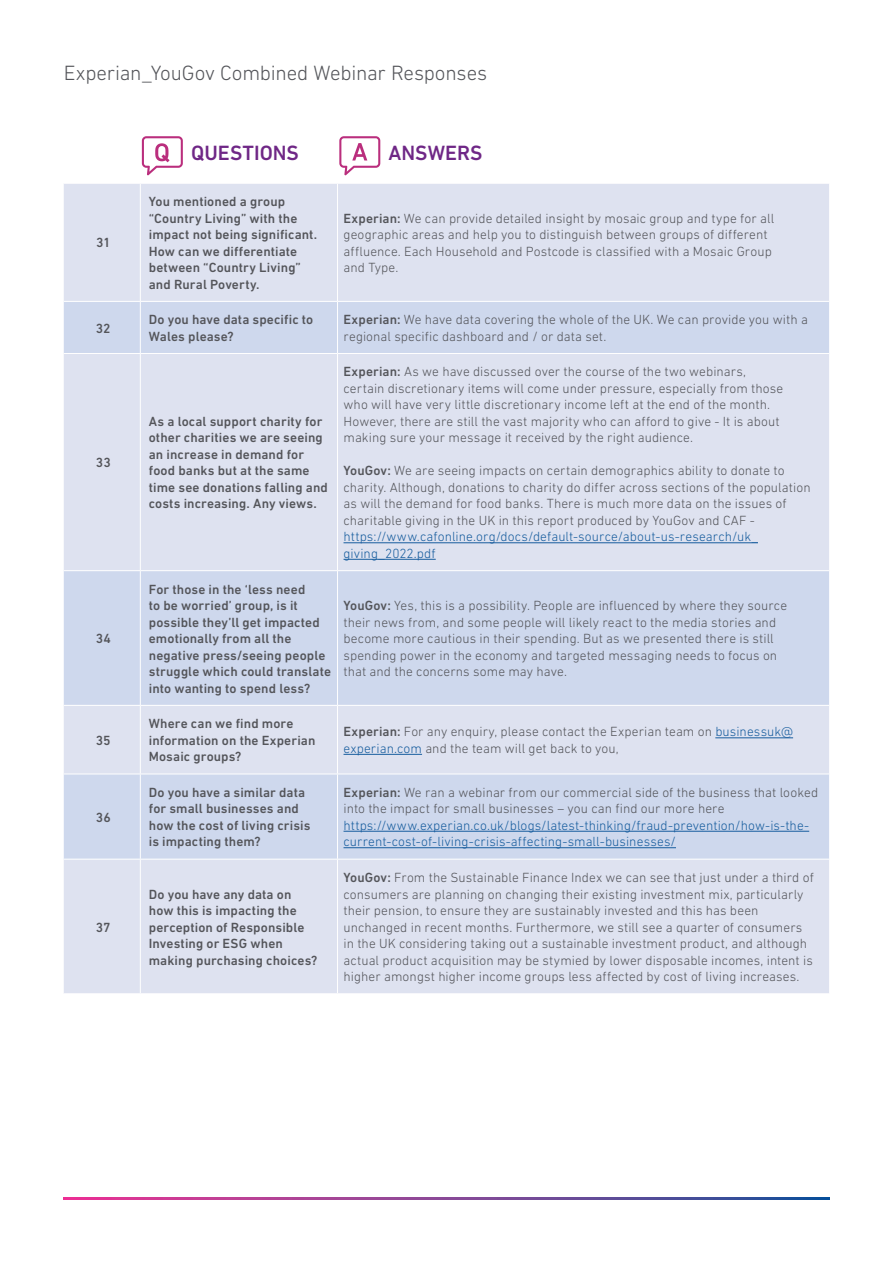
<style>
.page{position:relative;width:893px;height:1263px;background:#fff}
.page>*{position:absolute;margin:0;border:0;box-sizing:border-box;transform-origin:0 0}
.t1{font:300 21px "DIN Next W1 G";letter-spacing:-.01em;color:#54555a}
.t2{font:500 21px "DIN Next W1 G";color:#6f2786}
.Cell_Body_9_11{font:300 13.5px/16.5px "DIN Next W1 G";letter-spacing:.005em;color:#54555a}
.Cell_Body_9_11-2{font:500 13.5px/16.5px "DIN Next W1 G";letter-spacing:.01em;color:#54555a}
.Cell_Body_9_11-3{font:300 13.5px/16.5px "DIN Next W1 G";letter-spacing:.005em;color:#175d9e}
.s1{font-weight:500}
.s2{color:#175d9e}
.s3{font-weight:500;color:#54555a}
.s4{color:#54555a}
</style>
<div class="page">
<svg style="left:64px;top:1198px;width:765px;height:1px"></svg>
<svg style="left:142px;top:136px;width:41px;height:39px"></svg>
<svg style="left:339px;top:136px;width:41px;height:39px"></svg>
<div style="left:64px;top:184px;width:765px;height:809px;background:#dee2f0"></div>
<svg style="left:64px;top:302px;width:765px;height:557px;background:#d6ddee"></svg>
<hr style="left:140px;top:184px;width:1px;height:117px;background:#fff">
<hr style="left:337px;top:184px;width:1px;height:117px;background:#fff">
<hr style="left:64px;top:301px;width:76px;height:1px;background:#fff">
<hr style="left:140px;top:301px;width:198px;height:1px;background:#fff">
<hr style="left:140px;top:302px;width:1px;height:51px;background:#fff">
<hr style="left:338px;top:301px;width:491px;height:1px;background:#fff">
<hr style="left:337px;top:302px;width:1px;height:51px;background:#fff">
<hr style="left:64px;top:353px;width:76px;height:1px;background:#fff">
<hr style="left:140px;top:353px;width:198px;height:1px;background:#fff">
<hr style="left:140px;top:354px;width:1px;height:216px;background:#fff">
<hr style="left:338px;top:353px;width:491px;height:1px;background:#fff">
<hr style="left:337px;top:354px;width:1px;height:216px;background:#fff">
<hr style="left:64px;top:570px;width:76px;height:1px;background:#fff">
<hr style="left:140px;top:570px;width:198px;height:1px;background:#fff">
<hr style="left:140px;top:571px;width:1px;height:134px;background:#fff">
<hr style="left:338px;top:570px;width:491px;height:1px;background:#fff">
<hr style="left:337px;top:571px;width:1px;height:134px;background:#fff">
<hr style="left:64px;top:705px;width:76px;height:1px;background:#fff">
<hr style="left:140px;top:705px;width:198px;height:1px;background:#fff">
<hr style="left:140px;top:706px;width:1px;height:68px;background:#fff">
<hr style="left:338px;top:705px;width:491px;height:1px;background:#fff">
<hr style="left:337px;top:706px;width:1px;height:68px;background:#fff">
<hr style="left:64px;top:774px;width:76px;height:1px;background:#fff">
<hr style="left:140px;top:774px;width:198px;height:1px;background:#fff">
<hr style="left:140px;top:774px;width:1px;height:85px;background:#fff">
<hr style="left:338px;top:774px;width:491px;height:1px;background:#fff">
<hr style="left:337px;top:774px;width:1px;height:85px;background:#fff">
<hr style="left:64px;top:859px;width:76px;height:1px;background:#fff">
<hr style="left:140px;top:859px;width:198px;height:1px;background:#fff">
<hr style="left:140px;top:859px;width:1px;height:134px;background:#fff">
<hr style="left:338px;top:859px;width:491px;height:1px;background:#fff">
<hr style="left:337px;top:859px;width:1px;height:134px;background:#fff">
<hr style="left:344px;top:542px;width:414px;height:1px;background:#175d9e">
<hr style="left:344px;top:559px;width:92px;height:1px;background:#175d9e">
<hr style="left:715px;top:737px;width:78px;height:1px;background:#175d9e">
<hr style="left:344px;top:754px;width:78px;height:1px;background:#175d9e">
<hr style="left:344px;top:831px;width:465px;height:1px;background:#175d9e">
<hr style="left:344px;top:847px;width:332px;height:1px;background:#175d9e">
<h1 class="t1" style="left:64px;top:60px;width:425px">Experian_YouGov Combined Webinar Responses</h1>
<p class="Cell_Body_9_11-2" style="left:96px;top:234px;width:16px">31</p>
<h1 class="t2" style="left:191px;top:141px;width:109px">QUESTIONS</h1>
<h1 class="t2" style="left:388px;top:141px;width:96px">ANSWERS</h1>
<p class="Cell_Body_9_11-2" style="left:149px;top:193px;width:170px">You mentioned a group “Country Living” with the impact not being significant.<br>How can we differentiate between “Country Living” and Rural Poverty.</p>
<p class="Cell_Body_9_11" style="left:344px;top:210px;width:432px"><span class="s1">Experian:</span> We can provide detailed insight by mosaic group and type for all geographic areas and help you to distinguish between groups of different affluence. Each Household and Postcode is classified with a Mosaic Group and Type.</p>
<p class="Cell_Body_9_11-2" style="left:96px;top:320px;width:16px">32</p>
<p class="Cell_Body_9_11-2" style="left:149px;top:311px;width:166px">Do you have data specific to<br>Wales please?</p>
<p class="Cell_Body_9_11" style="left:344px;top:311px;width:466px"><span class="s1">Experian:</span> We have data covering the whole of the UK. We can provide you with a regional specific dashboard and / or data set.</p>
<p class="Cell_Body_9_11-2" style="left:96px;top:454px;width:16px">33</p>
<p class="Cell_Body_9_11-2" style="left:96px;top:630px;width:16px">34</p>
<p class="Cell_Body_9_11-2" style="left:96px;top:732px;width:16px">35</p>
<p class="Cell_Body_9_11-2" style="left:96px;top:809px;width:16px">36</p>
<p class="Cell_Body_9_11-2" style="left:96px;top:918px;width:16px">37</p>
<p class="Cell_Body_9_11-2" style="left:149px;top:413px;width:181px">As a local support charity for other charities we are seeing an increase in demand for food banks but at the same time see donations falling and costs increasing. Any views.</p>
<p class="Cell_Body_9_11-2" style="left:149px;top:581px;width:184px">For those in the ‘less need<br>to be worried’ group, is it possible they’ll get impacted emotionally from all the negative press/seeing people struggle which could translate into wanting to spend less?</p>
<p class="Cell_Body_9_11" style="left:344px;top:363px;width:441px"><span class="s1">Experian:</span> As we have discussed over the course of the two webinars, certain discretionary items will come under pressure, especially from those who will have very little discretionary income left at the end of the month.<br>However, there are still the vast majority who can afford to give - It is about making sure your message it received by the right audience.</p>
<p class="Cell_Body_9_11" style="left:344px;top:462px;width:469px"><span class="s1">YouGov:</span> We are seeing impacts on certain demographics ability to donate to charity. Although, donations to charity do differ across sections of the population as will the demand for food banks. There is much more data on the issues of charitable giving in the UK in this report produced by YouGov and CAF - <span class="s2">https://www.cafonline.org/docs/default-source/about-us-research/uk_ giving_2022.pdf</span></p>
<p class="Cell_Body_9_11" style="left:344px;top:597px;width:445px"><span class="s1">YouGov:</span> Yes, this is a possibility. People are influenced by where they source their news from, and some people will likely react to the media stories and become more cautious in their spending. But as we presented there is still spending power in the economy and targeted messaging needs to focus on that and the concerns some may have.</p>
<p class="Cell_Body_9_11-2" style="left:149px;top:715px;width:168px">Where can we find more information on the Experian<br>Mosaic groups?</p>
<p class="Cell_Body_9_11" style="left:344px;top:723px;width:451px"><span class="s1">Experian:</span> For any enquiry, please contact the Experian team on <span class="s2">businessuk@ experian.com</span> and the team will get back to you,</p>
<p class="Cell_Body_9_11-2" style="left:149px;top:784px;width:163px">Do you have a similar data for small businesses and how the cost of living crisis is impacting them?</p>
<p class="Cell_Body_9_11-3" style="left:344px;top:784px;width:476px"><span class="s3">Experian:</span> <span class="s4">We ran a webinar from our commercial side of the business that looked into the impact for small businesses – you can find our more here </span>https://www.experian.co.uk/blogs/latest-thinking/fraud-prevention/how-is-the&shy;current-cost-of-living-crisis-affecting-small-businesses/</p>
<p class="Cell_Body_9_11-2" style="left:149px;top:885px;width:170px">Do you have any data on how this is impacting the perception of Responsible<br>Investing or ESG when making purchasing choices?</p>
<p class="Cell_Body_9_11" style="left:344px;top:869px;width:472px"><span class="s1">YouGov:</span> From the Sustainable Finance Index we can see that just under a third of consumers are planning on changing their existing investment mix, particularly their pension, to ensure they are sustainably invested and this has been unchanged in recent months. Furthermore, we still see a quarter of consumers in the UK considering taking out a sustainable investment product, and although actual product acquisition may be stymied by lower disposable incomes, intent is higher amongst higher income groups less affected by cost of living increases.</p>
</div>
